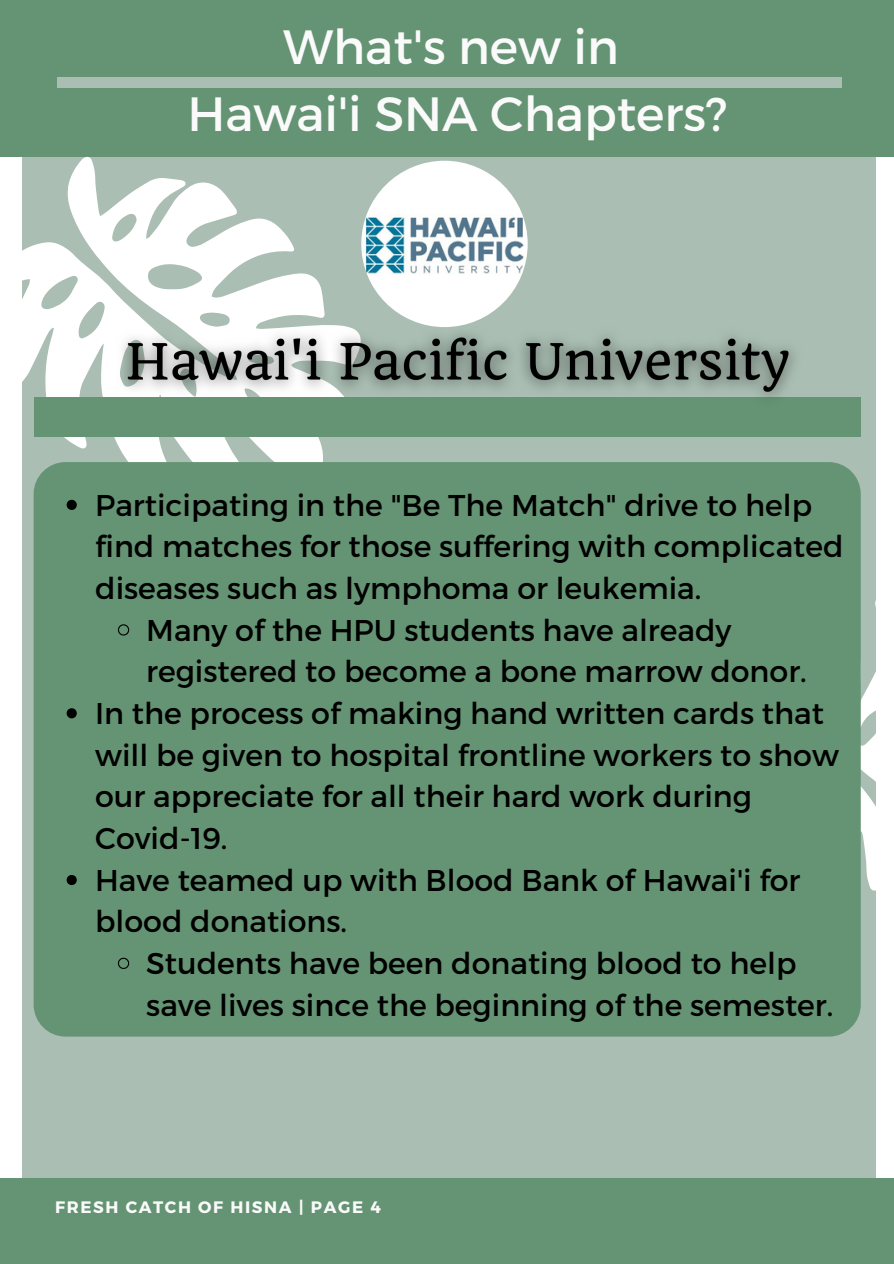
<style>
.page{position:relative;width:894px;height:1264px;background:#fff}
.page>*{position:absolute;margin:0;border:0;box-sizing:border-box;transform-origin:0 0}
.t1{font:48px "Montserrat";color:#fafafa}
.t2{font:30px/41.7px "Montserrat";color:#000}
.t3{font:700 16.5px "Montserrat";letter-spacing:.1em;color:#fafafa}
</style>
<div class="page">
<div style="left:23px;top:0;width:852px;height:1246px;background:#aabeb3"></div>
<div style="left:0;top:0;width:893px;height:157px;background:#649473"></div>
<div style="left:57px;top:78px;width:784px;height:9px;background:#aabeb3"></div>
<svg style="left:22px;top:157px;width:338px;height:340px"></svg>
<svg style="left:860px;top:550px;width:16px;height:340px"></svg>
<div style="left:34px;top:397px;width:826px;height:39px;background:#649473"></div>
<div style="left:0;top:1178px;width:893px;height:85px;background:#649473"></div>
<img style="left:361px;top:161px;width:166px;height:166px;border-radius:50%">
<img style="left:104px;top:312px;width:690px;height:85px">
<div style="left:34px;top:462px;width:826px;height:574px;background:#649473;border-radius:32px"></div>
<svg style="left:67px;top:500px;width:10px;height:10px"></svg>
<svg style="left:118px;top:624px;width:12px;height:12px"></svg>
<svg style="left:67px;top:708px;width:10px;height:10px"></svg>
<svg style="left:67px;top:875px;width:10px;height:10px"></svg>
<svg style="left:117px;top:957px;width:13px;height:12px"></svg>
<p class="t1" style="left:283px;top:16px;width:337px">What's new in</p>
<p class="t1" style="left:187px;top:82px;width:541px">Hawai'i SNA Chapters?</p>
<p class="t2" style="left:95px;top:482px;width:749px">Participating in the "Be The Match" drive to help find matches for those suffering with complicated diseases such as lymphoma or leukemia.</p>
<p class="t2" style="left:146px;top:607px;width:661px">Many of the HPU students have already registered to become a bone marrow donor.</p>
<p class="t2" style="left:95px;top:691px;width:745px">In the process of making hand written cards that will be given to hospital frontline workers to show our appreciate for all their hard work during Covid-19.</p>
<p class="t2" style="left:95px;top:857px;width:706px">Have teamed up with Blood Bank of Hawai'i for blood donations.</p>
<p class="t2" style="left:146px;top:941px;width:688px">Students have been donating blood to help save lives since the beginning of the semester.</p>
<p class="t3" style="left:55px;top:1196px;width:327px">FRESH CATCH OF HISNA | PAGE 4</p>
</div>
